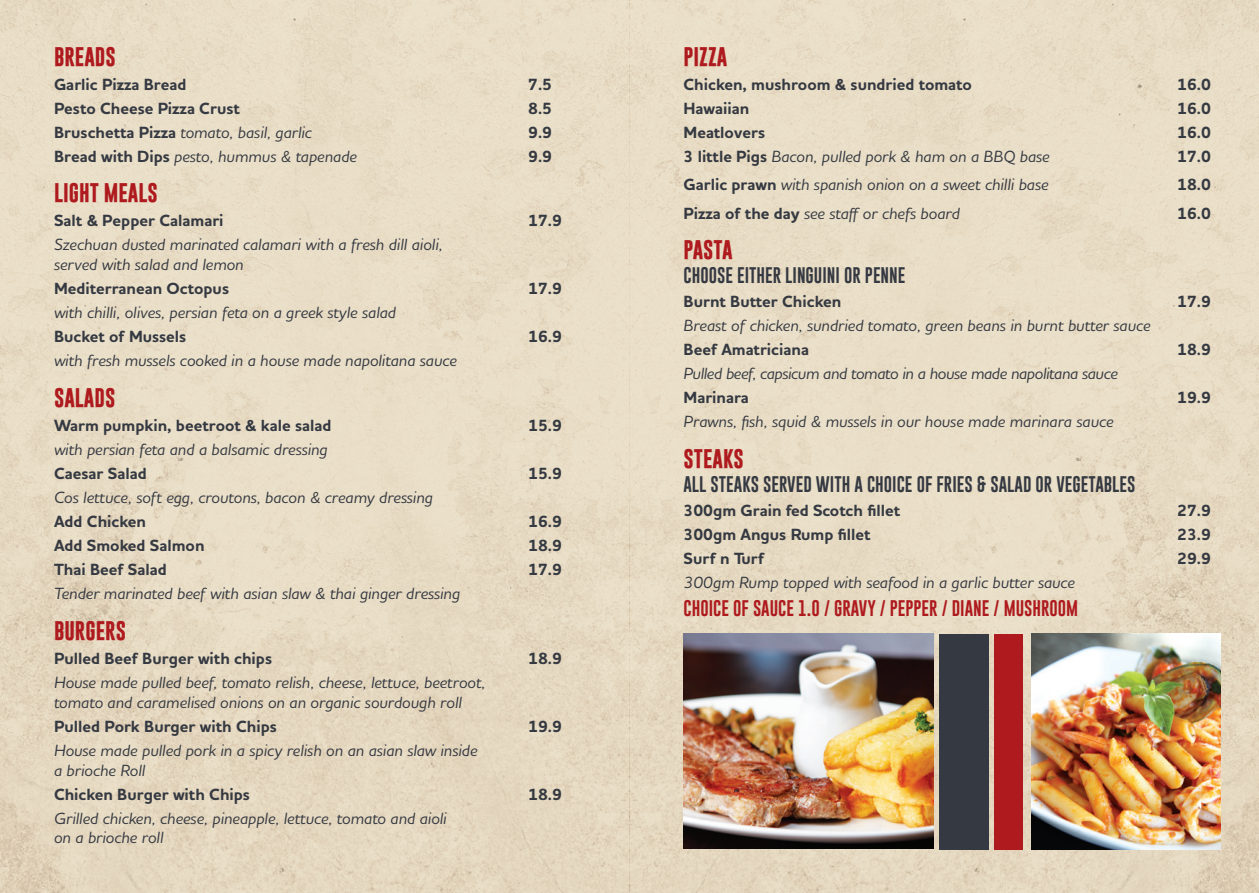
<style>
.page{position:relative;width:1259px;height:893px;background:#fff}
.page>*{position:absolute;margin:0;border:0;box-sizing:border-box;transform-origin:0 0}
.t1{font:700 19.5px "Gobold";color:#ae1a1e}
.t2{font:italic 500 16.5px/19.8px "Houschka Alt Pro";color:#353941}
.t3{font:700 16.5px "Houschka Alt Pro";color:#353941}
.t4{font:16.5px "Gobold";color:#353941}
.t5{font:italic 500 16.5px "Houschka Alt Pro";letter-spacing:-.02em;color:#353941}
.t6{font:16.5px "Gobold";color:#ae1a1e}
.s1{font-weight:700;font-style:normal}
</style>
<div class="page">
<img style="left:0;top:0;width:1259px;height:893px">
<img style="left:1031px;top:634px;width:189px;height:215px">
<img style="left:683px;top:634px;width:250px;height:214px">
<div style="left:939px;top:634px;width:50px;height:215px;background:#353941"></div>
<div style="left:994px;top:634px;width:29px;height:215px;background:#ae1a1e"></div>
<p class="t1" style="left:54px;top:44px;width:63px">BREADS</p>
<p class="t3" style="left:54px;top:73px;width:134px">Garlic Pizza Bread</p>
<p class="t3" style="left:528px;top:73px;width:25px">7.5</p>
<p class="t3" style="left:54px;top:97px;width:188px">Pesto Cheese Pizza Crust</p>
<p class="t3" style="left:528px;top:97px;width:25px">8.5</p>
<p class="t2" style="left:54px;top:122px;width:259px"><span class="s1">Bruschetta Pizza</span> tomato, basil, garlic</p>
<p class="t3" style="left:528px;top:122px;width:25px">9.9</p>
<p class="t2" style="left:54px;top:146px;width:304px"><span class="s1">Bread with Dips</span> pesto, hummus &amp; tapenade</p>
<p class="t3" style="left:528px;top:146px;width:25px">9.9</p>
<p class="t1" style="left:54px;top:180px;width:105px">LIGHT MEALS</p>
<p class="t3" style="left:54px;top:210px;width:171px">Salt &amp; Pepper Calamari</p>
<p class="t3" style="left:528px;top:210px;width:35px">17.9</p>
<p class="t2" style="left:54px;top:235px;width:390px">Szechuan dusted marinated calamari with a fresh dill aioli, served with salad and lemon</p>
<p class="t3" style="left:54px;top:278px;width:177px">Mediterranean Octopus</p>
<p class="t3" style="left:528px;top:278px;width:35px">17.9</p>
<p class="t2" style="left:54px;top:302px;width:343px">with chilli, olives, persian feta on a greek style salad</p>
<p class="t3" style="left:54px;top:326px;width:134px">Bucket of Mussels</p>
<p class="t3" style="left:528px;top:326px;width:35px">16.9</p>
<p class="t2" style="left:54px;top:351px;width:404px">with fresh mussels cooked in a house made napolitana sauce</p>
<p class="t1" style="left:54px;top:385px;width:63px">SALADS</p>
<p class="t3" style="left:54px;top:415px;width:279px">Warm pumpkin, beetroot &amp; kale salad</p>
<p class="t3" style="left:528px;top:415px;width:35px">15.9</p>
<p class="t2" style="left:54px;top:439px;width:275px">with persian feta and a balsamic dressing</p>
<p class="t3" style="left:54px;top:463px;width:94px">Caesar Salad</p>
<p class="t3" style="left:528px;top:463px;width:35px">15.9</p>
<p class="t2" style="left:54px;top:487px;width:380px">Cos lettuce, soft egg, croutons, bacon &amp; creamy dressing</p>
<p class="t3" style="left:54px;top:511px;width:93px">Add Chicken</p>
<p class="t3" style="left:528px;top:511px;width:35px">16.9</p>
<p class="t3" style="left:54px;top:535px;width:152px">Add Smoked Salmon</p>
<p class="t3" style="left:528px;top:535px;width:35px">18.9</p>
<p class="t3" style="left:54px;top:559px;width:114px">Thai Beef Salad</p>
<p class="t3" style="left:528px;top:559px;width:35px">17.9</p>
<p class="t2" style="left:54px;top:583px;width:407px">Tender marinated beef with asian slaw &amp; thai ginger dressing</p>
<p class="t1" style="left:54px;top:618px;width:73px">BURGERS</p>
<p class="t3" style="left:54px;top:647px;width:220px">Pulled Beef Burger with chips</p>
<p class="t3" style="left:528px;top:647px;width:35px">18.9</p>
<p class="t2" style="left:54px;top:672px;width:433px">House made pulled beef, tomato relish, cheese, lettuce, beetroot, tomato and caramelised onions on an organic sourdough roll</p>
<p class="t3" style="left:54px;top:715px;width:224px">Pulled Pork Burger with Chips</p>
<p class="t3" style="left:528px;top:715px;width:35px">19.9</p>
<p class="t2" style="left:54px;top:740px;width:425px">House made pulled pork in a spicy relish on an asian slaw inside a brioche Roll</p>
<p class="t3" style="left:54px;top:783px;width:197px">Chicken Burger with Chips</p>
<p class="t3" style="left:528px;top:783px;width:35px">18.9</p>
<p class="t2" style="left:54px;top:808px;width:394px">Grilled chicken, cheese, pineapple, lettuce, tomato and aioli on a brioche roll</p>
<p class="t1" style="left:683px;top:44px;width:45px">PIZZA</p>
<p class="t3" style="left:683px;top:73px;width:290px">Chicken, mushroom &amp; sundried tomato</p>
<p class="t3" style="left:1177px;top:73px;width:35px">16.0</p>
<p class="t3" style="left:683px;top:97px;width:67px">Hawaiian</p>
<p class="t3" style="left:1177px;top:97px;width:35px">16.0</p>
<p class="t3" style="left:683px;top:122px;width:83px">Meatlovers</p>
<p class="t3" style="left:1177px;top:122px;width:35px">16.0</p>
<p class="t2" style="left:683px;top:146px;width:368px"><span class="s1">3 little Pigs</span> Bacon, pulled pork &amp; ham on a BBQ base</p>
<p class="t3" style="left:1177px;top:146px;width:35px">17.0</p>
<p class="t2" style="left:683px;top:174px;width:366px"><span class="s1">Garlic prawn</span> with spanish onion on a sweet chilli base</p>
<p class="t3" style="left:1177px;top:174px;width:35px">18.0</p>
<p class="t2" style="left:683px;top:203px;width:278px"><span class="s1">Pizza of the day</span> see staff or chefs board</p>
<p class="t3" style="left:1177px;top:202px;width:35px">16.0</p>
<p class="t1" style="left:683px;top:237px;width:51px">PASTA</p>
<p class="t4" style="left:683px;top:265px;width:223px">CHOOSE EITHER LINGUINI OR PENNE</p>
<p class="t3" style="left:683px;top:291px;width:159px">Burnt Butter Chicken</p>
<p class="t3" style="left:1177px;top:291px;width:35px">17.9</p>
<p class="t2" style="left:683px;top:315px;width:469px">Breast of chicken, sundried tomato, green beans in burnt butter sauce</p>
<p class="t3" style="left:683px;top:339px;width:127px">Beef Amatriciana</p>
<p class="t3" style="left:1177px;top:339px;width:35px">18.9</p>
<p class="t5" style="left:683px;top:363px;width:436px">Pulled beef, capsicum and tomato in a house made napolitana sauce</p>
<p class="t3" style="left:683px;top:387px;width:67px">Marinara</p>
<p class="t3" style="left:1177px;top:387px;width:35px">19.9</p>
<p class="t2" style="left:683px;top:411px;width:431px">Prawns, fish, squid &amp; mussels in our house made marinara sauce</p>
<p class="t1" style="left:683px;top:446px;width:62px">STEAKS</p>
<p class="t4" style="left:683px;top:473px;width:453px">ALL STEAKS SERVED WITH A CHOICE OF FRIES &amp; SALAD OR VEGETABLES</p>
<p class="t3" style="left:683px;top:499px;width:218px">300gm Grain fed Scotch fillet</p>
<p class="t3" style="left:1177px;top:499px;width:35px">27.9</p>
<p class="t3" style="left:683px;top:524px;width:189px">300gm Angus Rump fillet</p>
<p class="t3" style="left:1177px;top:524px;width:35px">23.9</p>
<p class="t3" style="left:683px;top:548px;width:82px">Surf n Turf</p>
<p class="t3" style="left:1177px;top:548px;width:35px">29.9</p>
<p class="t2" style="left:683px;top:572px;width:393px">300gm Rump topped with seafood in a garlic butter sauce</p>
<p class="t6" style="left:683px;top:598px;width:396px">CHOICE OF SAUCE 1.0 / GRAVY / PEPPER / DIANE / MUSHROOM</p>
</div>
